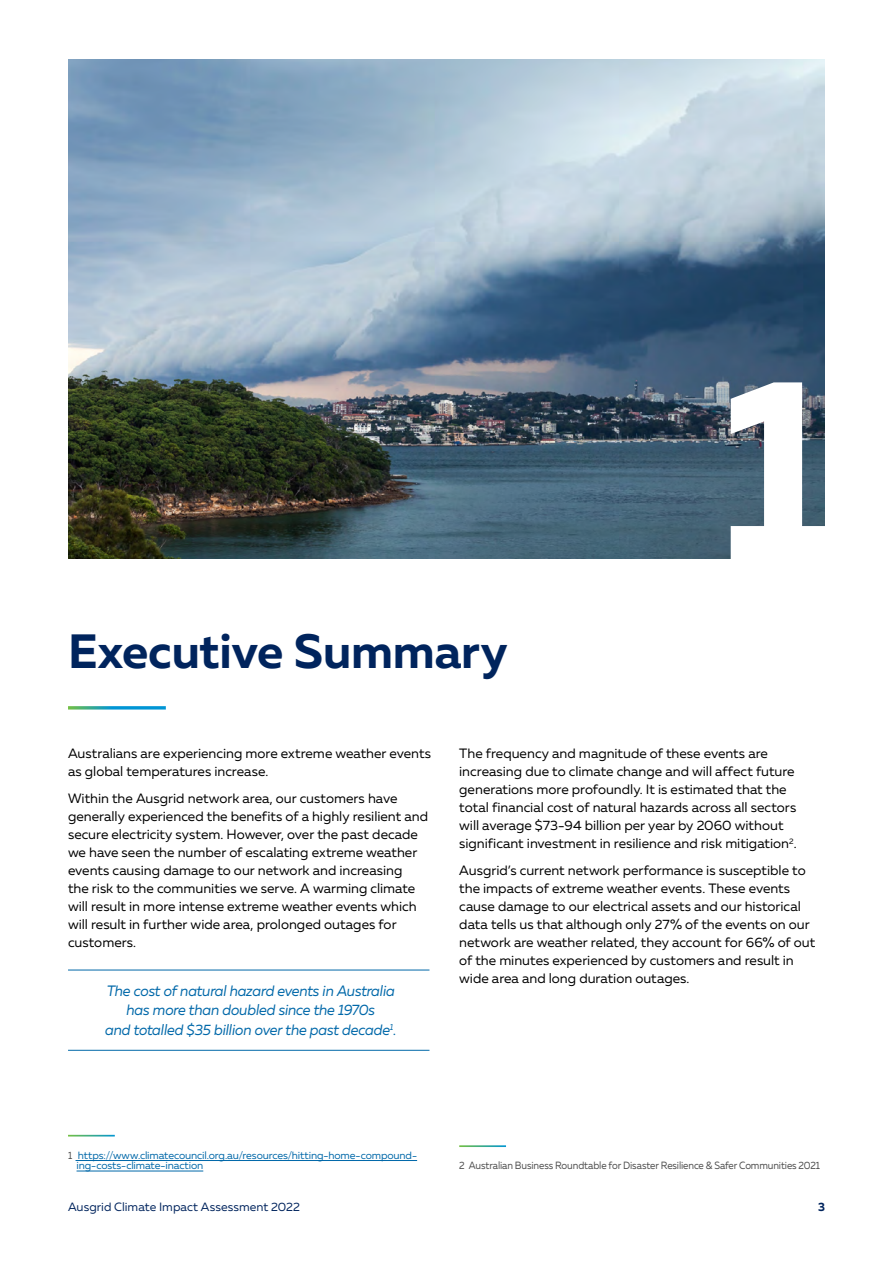
<style>
.page{position:relative;width:893px;height:1263px;background:#fff}
.page>*{position:absolute;margin:0;border:0;box-sizing:border-box;transform-origin:0 0}
.t1{font:700 260.55px "Muller";color:#fff}
.t2{font:700 48px "Muller";letter-spacing:-.005em;color:#00245d}
.t3{font:italic 15px/19.5px "Muller";letter-spacing:-.015em;color:#0068a9;text-align:center;scale:.95 1}
.t4{font:13.5px/18px "Muller";color:#000}
.t5{font:12px "Muller";letter-spacing:.005em;color:#00245d}
.t6{font:700 12px "Muller";color:#00245d}
.t7{font:10.5px/10.5px "Muller";letter-spacing:-.015em;color:#0068a9}
.t8{font:10.5px "Muller";letter-spacing:-.01em;color:#4d4d4d;scale:.92 1}
.s1{color:#4d4d4d}
</style>
<div class="page">
<hr style="left:68px;top:969px;width:361px;height:1px;background:#0068a9">
<hr style="left:68px;top:1050px;width:361px;height:1px;background:#0068a9">
<hr style="left:76px;top:1160px;width:341px;height:1px;background:#0068a9">
<hr style="left:77px;top:1171px;width:126px;height:1px;background:#0068a9">
<img style="left:68px;top:60px;width:757px;height:498px">
<h2 class="t2" style="left:68px;top:621px;width:441px">Executive Summary</h2>
<h1 class="t1" style="left:717px;top:306px;width:122px">1</h1>
<p class="t4" style="left:68px;top:744px;width:364px">Australians are experiencing more extreme weather events as global temperatures increase.</p>
<p class="t4" style="left:68px;top:789px;width:362px">Within the Ausgrid network area, our customers have generally experienced the benefits of a highly resilient and secure electricity system. However, over the past decade we have seen the number of escalating extreme weather events causing damage to our network and increasing<br>the risk to the communities we serve. A warming climate will result in more intense extreme weather events which will result in further wide area, prolonged outages for customers.</p>
<p class="t3" style="left:105px;top:981px;width:308px">The cost of natural hazard events in Australia has more than doubled since the 1970s<br>and totalled $35 billion over the past decade<sup>1</sup>.</p>
<p class="t4" style="left:459px;top:744px;width:339px">The frequency and magnitude of these events are increasing due to climate change and will affect future generations more profoundly. It is estimated that the total financial cost of natural hazards across all sectors will average $73-94 billion per year by 2060 without significant investment in resilience and risk mitigation<sup>2</sup>.</p>
<p class="t4" style="left:459px;top:861px;width:358px">Ausgrid’s current network performance is susceptible to the impacts of extreme weather events. These events cause damage to our electrical assets and our historical data tells us that although only 27% of the events on our network are weather related, they account for 66% of out of the minutes experienced by customers and result in wide area and long duration outages.</p>
<p class="t7" style="left:77px;top:1150px;width:342px;text-indent:-9px"><span class="s1">1</span> https://www.climatecouncil.org.au/resources/hitting-home-compound&shy;ing-costs-climate-inaction</p>
<p class="t8" style="left:459px;top:1159px;width:394px">2 Australian Business Roundtable for Disaster Resilience &amp; Safer Communities 2021</p>
<p class="t5" style="left:68px;top:1199px;width:234px">Ausgrid Climate Impact Assessment 2022</p>
<p class="t6" style="left:818px;top:1199px;width:8px">3</p>
</div>
